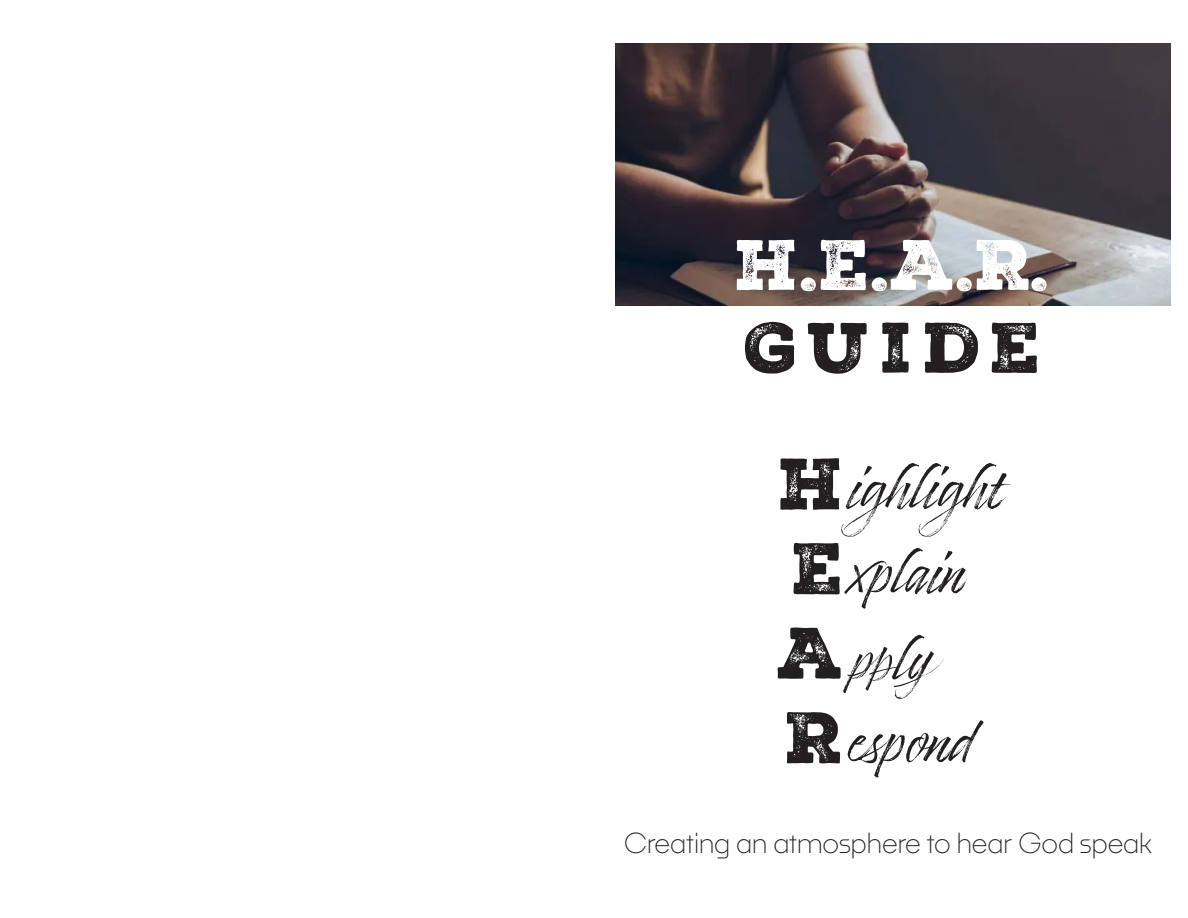
<style>
.page{position:relative;width:1188px;height:918px;background:#fff}
.page>*{position:absolute;margin:0;border:0;box-sizing:border-box;transform-origin:0 0}
.t1{font:70.5px "Nexa Rust Slab Black 2";color:#231f20}
.t2{font:69px "Nexa Rust Slab Black 2";color:#fff}
.t3{font:69px "Nexa Rust Slab Black 2";letter-spacing:.14em;color:#231f20}
.t4{font:52.5px "Timberline";color:#231f20}
.t5{font:300 27px "Noka";color:#231f20}
</style>
<div class="page">
<img style="left:616px;top:43px;width:554px;height:263px">
<p class="t2" style="left:736px;top:218px;width:316px">H.E.A.R.</p>
<p class="t3" style="left:745px;top:301px;width:298px">Guide</p>
<p class="t1" style="left:779px;top:436px;width:67px">H</p>
<p class="t1" style="left:792px;top:521px;width:53px">E</p>
<p class="t1" style="left:778px;top:605px;width:68px">A</p>
<p class="t1" style="left:786px;top:690px;width:60px">R</p>
<p class="t4" style="left:847px;top:458px;width:160px">ighlight</p>
<p class="t4" style="left:848px;top:543px;width:118px">xplain</p>
<p class="t4" style="left:849px;top:630px;width:84px">pply</p>
<p class="t4" style="left:849px;top:712px;width:127px">espond</p>
<p class="t5" style="left:624px;top:826px;width:530px">Creating an atmosphere to hear God speak</p>
</div>
